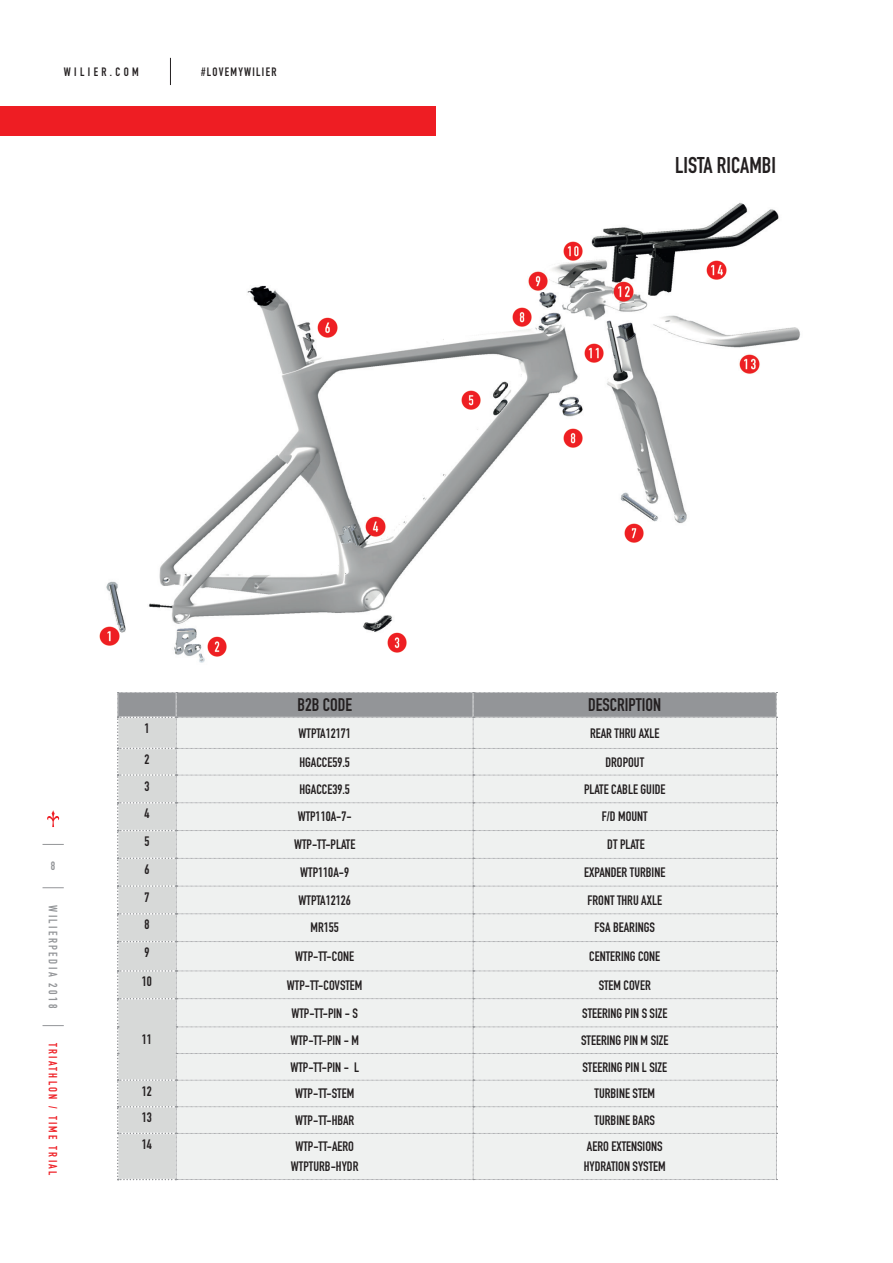
<style>
.page{position:relative;width:893px;height:1263px;background:#fff}
.page>*{position:absolute;margin:0;border:0;box-sizing:border-box;transform-origin:0 0}
.t1{font:22.5px "DIN Engschrift Std";color:#231f20}
.t2{font:18px "DIN Engschrift Std";color:#231f20}
.t3{font:13.5px/19.5px "DIN Engschrift Std";color:#231f20;text-align:center}
.t4{font:12px "DIN Engschrift Std";letter-spacing:.2em;color:#939598}
.t5{font:12px "DIN Engschrift Std";letter-spacing:.105em;color:#231f20}
.t6{font:12px "DIN Engschrift Std";letter-spacing:.285em;color:#231f20}
.t7{font:11.7px "DIN Engschrift Std";letter-spacing:.2em;color:#ee1d23}
.s1{font-size:11.4px}
</style>
<div class="page">
<img style="left:106px;top:202px;width:695px;height:461px">
<img style="left:206px;top:636px;width:21px;height:21px">
<img style="left:562px;top:240px;width:21px;height:22px">
<img style="left:528px;top:270px;width:21px;height:21px">
<img style="left:511px;top:306px;width:22px;height:22px">
<img style="left:562px;top:428px;width:21px;height:21px">
<img style="left:460px;top:389px;width:22px;height:22px">
<img style="left:317px;top:317px;width:21px;height:21px">
<img style="left:99px;top:625px;width:21px;height:22px">
<img style="left:706px;top:260px;width:21px;height:21px">
<img style="left:613px;top:281px;width:21px;height:21px">
<img style="left:739px;top:353px;width:21px;height:21px">
<img style="left:623px;top:522px;width:21px;height:21px">
<img style="left:583px;top:343px;width:22px;height:21px">
<img style="left:386px;top:632px;width:21px;height:21px">
<img style="left:365px;top:516px;width:21px;height:21px">
<svg style="left:117px;top:692px;width:660px;height:488px"></svg>
<div style="left:0;top:106px;width:436px;height:30px;background:#ee1d23"></div>
<svg style="left:170px;top:58px;width:1px;height:27px"></svg>
<svg style="left:43px;top:1025px;width:21px;height:1px"></svg>
<svg style="left:43px;top:887px;width:21px;height:1px"></svg>
<svg style="left:43px;top:844px;width:21px;height:1px"></svg>
<svg style="left:47px;top:810px;width:13px;height:17px"></svg>
<p class="t6" style="left:64px;top:64px;width:77px">WILIER.COM</p>
<p class="t5" style="left:201px;top:64px;width:77px">#LOVEMYWILIER</p>
<h1 class="t1" style="left:675px;top:152px;width:102px">LISTA RICAMBI</h1>
<p class="t4" style="left:51px;top:859px;width:6px">8</p>
<p class="t4" style="left:60px;top:905px;width:105px;rotate:90deg">WILIERPEDIA 2018</p>
<p class="t7" style="left:60px;top:1043px;width:134px;rotate:90deg">TRIATHLON / TIME TRIA<span class="s1">L</span></p>
<h2 class="t2" style="left:297px;top:694px;width:56px">B2B CODE</h2>
<h2 class="t2" style="left:588px;top:694px;width:74px">DESCRIPTION</h2>
<p class="t3" style="left:144px;top:718px;width:7px">1</p>
<p class="t3" style="left:299px;top:723px;width:54px">WTPTA12171</p>
<p class="t3" style="left:590px;top:723px;width:71px">REAR THRU AXLE</p>
<p class="t3" style="left:144px;top:750px;width:7px">2</p>
<p class="t3" style="left:299px;top:752px;width:52px">HGACCE59.5</p>
<p class="t3" style="left:605px;top:752px;width:40px">DROPOUT</p>
<p class="t3" style="left:144px;top:776px;width:7px">3</p>
<p class="t3" style="left:299px;top:779px;width:52px">HGACCE39.5</p>
<p class="t3" style="left:584px;top:779px;width:83px">PLATE CABLE GUIDE</p>
<p class="t3" style="left:144px;top:804px;width:7px">4</p>
<p class="t3" style="left:298px;top:807px;width:56px">WTP110A-7-</p>
<p class="t3" style="left:602px;top:807px;width:47px">F/D MOUNT</p>
<p class="t3" style="left:144px;top:832px;width:7px">5</p>
<p class="t3" style="left:294px;top:835px;width:63px">WTP-TT-PLATE</p>
<p class="t3" style="left:607px;top:835px;width:39px">DT PLATE</p>
<p class="t3" style="left:144px;top:859px;width:7px">6</p>
<p class="t3" style="left:300px;top:862px;width:50px">WTP110A-9</p>
<p class="t3" style="left:584px;top:862px;width:83px">EXPANDER TURBINE</p>
<p class="t3" style="left:144px;top:887px;width:7px">7</p>
<p class="t3" style="left:299px;top:890px;width:54px">WTPTA12126</p>
<p class="t3" style="left:587px;top:890px;width:76px">FRONT THRU AXLE</p>
<p class="t3" style="left:144px;top:915px;width:7px">8</p>
<p class="t3" style="left:311px;top:918px;width:30px">MR155</p>
<p class="t3" style="left:595px;top:918px;width:62px">FSA BEARINGS</p>
<p class="t3" style="left:144px;top:943px;width:7px">9</p>
<p class="t3" style="left:295px;top:947px;width:60px">WTP-TT-CONE</p>
<p class="t3" style="left:589px;top:947px;width:72px">CENTERING CONE</p>
<p class="t3" style="left:142px;top:972px;width:12px">10</p>
<p class="t3" style="left:287px;top:975px;width:77px">WTP-TT-COVSTEM</p>
<p class="t3" style="left:599px;top:975px;width:54px">STEM COVER</p>
<p class="t3" style="left:142px;top:1030px;width:12px">11</p>
<p class="t3" style="left:291px;top:1003px;width:68px">WTP-TT-PIN - S</p>
<p class="t3" style="left:582px;top:1003px;width:87px">STEERING PIN S SIZE</p>
<p class="t3" style="left:290px;top:1030px;width:70px">WTP-TT-PIN - M</p>
<p class="t3" style="left:581px;top:1030px;width:89px">STEERING PIN M SIZE</p>
<p class="t3" style="left:290px;top:1057px;width:70px">WTP-TT-PIN - L</p>
<p class="t3" style="left:582px;top:1057px;width:86px">STEERING PIN L SIZE</p>
<p class="t3" style="left:142px;top:1081px;width:12px">12</p>
<p class="t3" style="left:295px;top:1084px;width:61px">WTP-TT-STEM</p>
<p class="t3" style="left:595px;top:1084px;width:62px">TURBINE STEM</p>
<p class="t3" style="left:142px;top:1108px;width:12px">13</p>
<p class="t3" style="left:295px;top:1110px;width:61px">WTP-TT-HBAR</p>
<p class="t3" style="left:595px;top:1110px;width:62px">TURBINE BARS</p>
<p class="t3" style="left:142px;top:1134px;width:12px">14</p>
<p class="t3" style="left:291px;top:1137px;width:69px">WTP-TT-AERO<br>WTPTURB-HYDR</p>
<p class="t3" style="left:584px;top:1137px;width:83px;text-align:left">AERO EXTENSIONS<br>HYDRATION SYSTEM</p>
</div>
